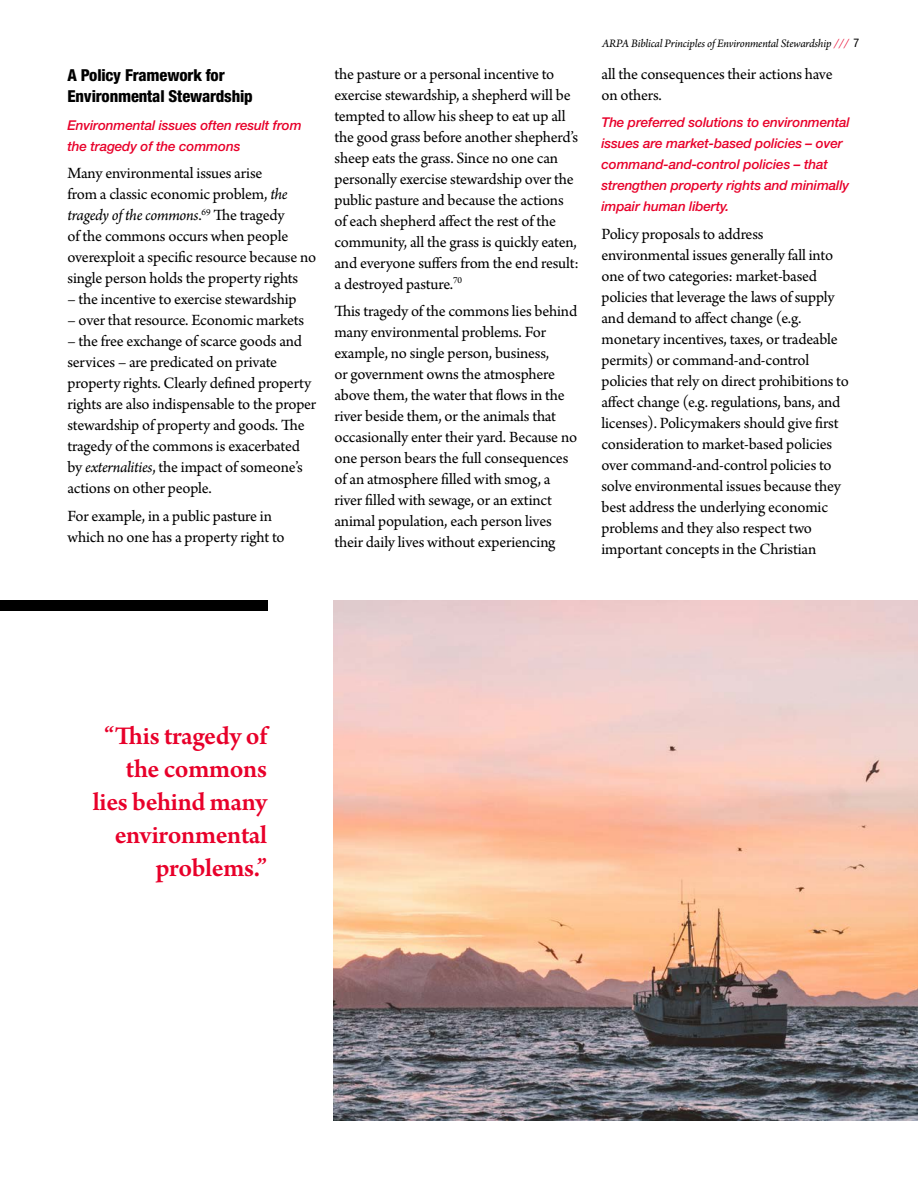
<style>
.page{position:relative;width:918px;height:1188px;background:#fff}
.page>*{position:absolute;margin:0;border:0;box-sizing:border-box;transform-origin:0 0}
.t1{font:600 27px/33px "Arno Pro";letter-spacing:-.015em;color:#e8002a;text-align:right}
.t2{font:16.5px/21px "Arno Pro";letter-spacing:-.01em;color:#000}
.t3{font:800 condensed 16.5px/21px "Helvetica Neue";letter-spacing:-.01em;color:#000}
.t4{font:italic 500 13.5px/21px "Helvetica Neue";letter-spacing:-.01em;color:#e8002a}
.t5{font:italic 12px "Arno Pro";letter-spacing:-.015em;color:#000}
.s1{font-style:italic}
.s2{color:#e8002a}
.s3{font-family:"Helvetica Neue";font-style:normal;font-stretch:condensed}
</style>
<div class="page">
<img style="left:334px;top:600px;width:584px;height:520px">
<div style="left:0;top:600px;width:267px;height:11px;background:#000"></div>
<p class="t3" style="left:68px;top:64px;width:187px">A Policy Framework for<br>Environmental Stewardship</p>
<p class="t4" style="left:68px;top:114px;width:236px">Environmental issues often result from the tragedy of the commons</p>
<p class="t2" style="left:68px;top:164px;width:250px">Many environmental issues arise<br>from a classic economic problem, <span class="s1">the tragedy of the commons</span>.<sup>69</sup> The tragedy<br>of the commons occurs when people overexploit a specific resource because no single person holds the property rights</p>
<p class="t2" style="left:68px;top:290px;width:231px">– the incentive to exercise stewardship</p>
<p class="t2" style="left:68px;top:311px;width:238px">– over that resource. Economic markets</p>
<p class="t2" style="left:68px;top:332px;width:250px">– the free exchange of scarce goods and services – are predicated on private property rights. Clearly defined property rights are also indispensable to the proper stewardship of property and goods. The tragedy of the commons is exacerbated by <span class="s1">externalities</span>, the impact of someone’s actions on other people.</p>
<p class="t2" style="left:68px;top:507px;width:219px">For example, in a public pasture in which no one has a property right to</p>
<p class="t2" style="left:335px;top:64px;width:246px">the pasture or a personal incentive to exercise stewardship, a shepherd will be tempted to allow his sheep to eat up all the good grass before another shepherd’s sheep eats the grass. Since no one can personally exercise stewardship over the public pasture and because the actions of each shepherd affect the rest of the community, all the grass is quickly eaten, and everyone suffers from the end result: a destroyed pasture.<sup>70</sup></p>
<p class="t2" style="left:334px;top:302px;width:244px">This tragedy of the commons lies behind many environmental problems. For example, no single person, business,<br>or government owns the atmosphere above them, the water that flows in the river beside them, or the animals that occasionally enter their yard. Because no one person bears the full consequences of an atmosphere filled with smog, a river filled with sewage, or an extinct animal population, each person lives their daily lives without experiencing</p>
<p class="t5" style="left:602px;top:37px;width:259px">ARPA Biblical Principles of Environmental Stewardship <span class="s2">///</span> <span class="s3">7</span></p>
<p class="t2" style="left:602px;top:64px;width:233px">all the consequences their actions have on others.</p>
<p class="t4" style="left:602px;top:112px;width:250px">The preferred solutions to environmental issues are market-based policies – over command-and-control policies – that strengthen property rights and minimally impair human liberty.</p>
<p class="t2" style="left:602px;top:225px;width:249px">Policy proposals to address environmental issues generally fall into one of two categories: market-based policies that leverage the laws of supply and demand to affect change (e.g. monetary incentives, taxes, or tradeable permits) or command-and-control policies that rely on direct prohibitions to affect change (e.g. regulations, bans, and licenses). Policymakers should give first consideration to market-based policies over command-and-control policies to solve environmental issues because they best address the underlying economic problems and they also respect two important concepts in the Christian</p>
<h1 class="t1" style="left:93px;top:721px;width:176px">“This tragedy of the commons lies behind many environmental problems.”</h1>
</div>
